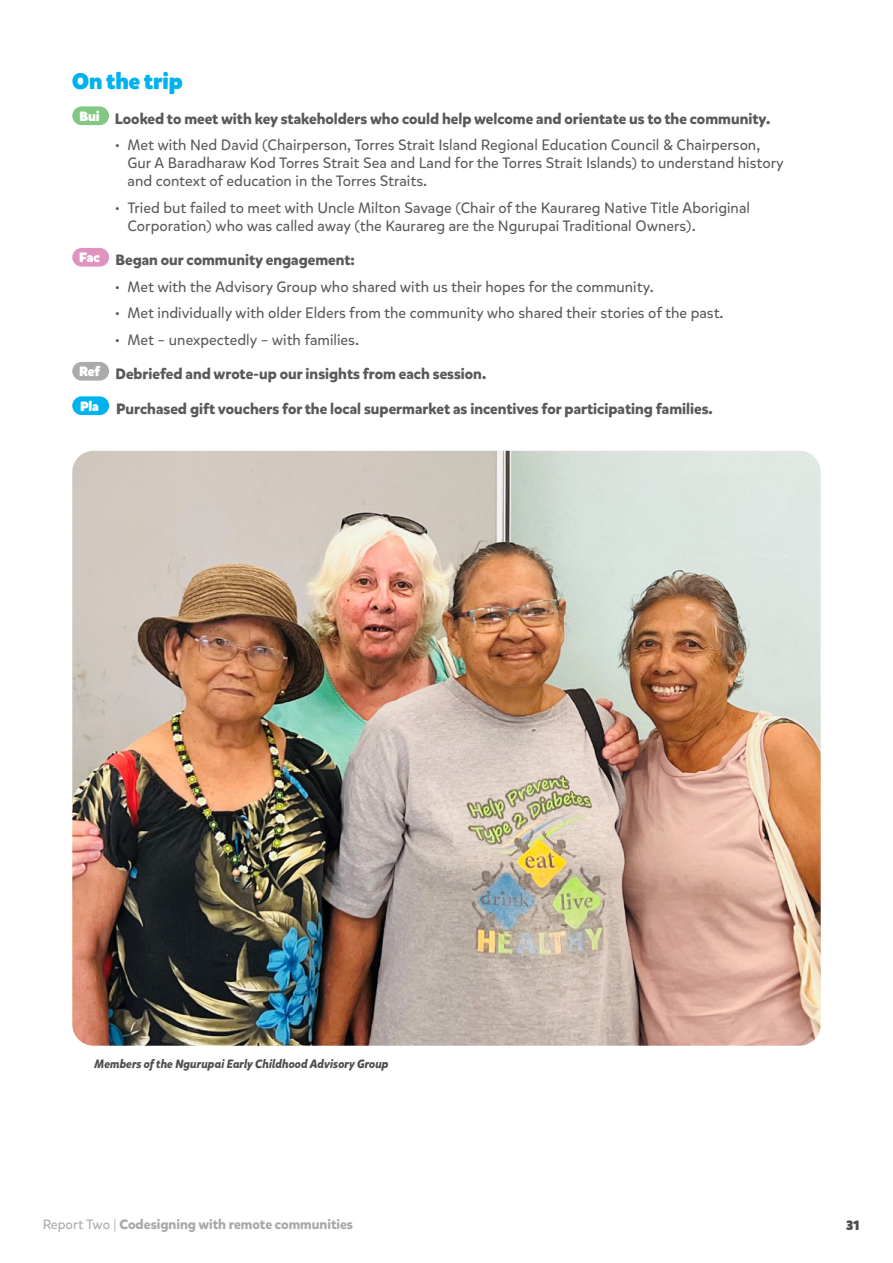
<style>
.page{position:relative;width:893px;height:1263px;background:#fff}
.page>*{position:absolute;margin:0;border:0;box-sizing:border-box;transform-origin:0 0}
.t1{font:900 22.5px "Mikado";color:#00b3ef}
.t2{font:15px/18px "Mikado";color:#58595b}
.t3{font:700 15px "Mikado";color:#58595b}
.t4{font:700 13.5px "Mikado";color:#a7a9ac}
.t5{font:900 13.5px "Mikado";color:#4d4f53}
.t6{font:italic 700 12px "Mikado";color:#4d4f53}
.s1{font-weight:400}
</style>
<div class="page">
<div style="left:72px;top:106px;width:37px;height:19px;background:#82c783;border-radius:9px"></div>
<div style="left:72px;top:248px;width:37px;height:19px;background:#e093bf;border-radius:9px"></div>
<div style="left:72px;top:362px;width:37px;height:19px;background:#a9abad;border-radius:9px"></div>
<div style="left:72px;top:396px;width:37px;height:19px;background:#00b3ef;border-radius:9px"></div>
<img style="left:72px;top:451px;width:749px;height:595px">
<h1 class="t1" style="left:72px;top:67px;width:112px">On the trip</h1>
<p class="t3" style="left:79px;top:109px;width:692px"><sup>Bui</sup> Looked to meet with key stakeholders who could help welcome and orientate us to the community.</p>
<p class="t2" style="left:128px;top:136px;width:658px;text-indent:-13px">• Met with Ned David (Chairperson, Torres Strait Island Regional Education Council &amp; Chairperson,<br>Gur A Baradharaw Kod Torres Strait Sea and Land for the Torres Strait Islands) to understand history and context of education in the Torres Straits.</p>
<p class="t2" style="left:128px;top:199px;width:624px;text-indent:-13px">• Tried but failed to meet with Uncle Milton Savage (Chair of the Kaurareg Native Title Aboriginal<br>Corporation) who was called away (the Kaurareg are the Ngurupai Traditional Owners).</p>
<p class="t3" style="left:79px;top:250px;width:277px"><sup>Fac</sup> Began our community engagement:</p>
<p class="t2" style="left:115px;top:278px;width:540px">• Met with the Advisory Group who shared with us their hopes for the community.</p>
<p class="t2" style="left:115px;top:304px;width:610px">• Met individually with older Elders from the community who shared their stories of the past.</p>
<p class="t2" style="left:115px;top:331px;width:246px">• Met – unexpectedly – with families.</p>
<p class="t3" style="left:79px;top:364px;width:409px"><sup>Ref</sup> Debriefed and wrote-up our insights from each session.</p>
<p class="t3" style="left:80px;top:399px;width:634px"><sup>Pla</sup> Purchased gift vouchers for the local supermarket as incentives for participating families.</p>
<p class="t6" style="left:95px;top:1056px;width:296px">Members of the Ngurupai Early Childhood Advisory Group</p>
<p class="t4" style="left:43px;top:1215px;width:312px"><span class="s1">Report Two |</span> Codesigning with remote communities</p>
<p class="t5" style="left:846px;top:1216px;width:15px">31</p>
</div>
